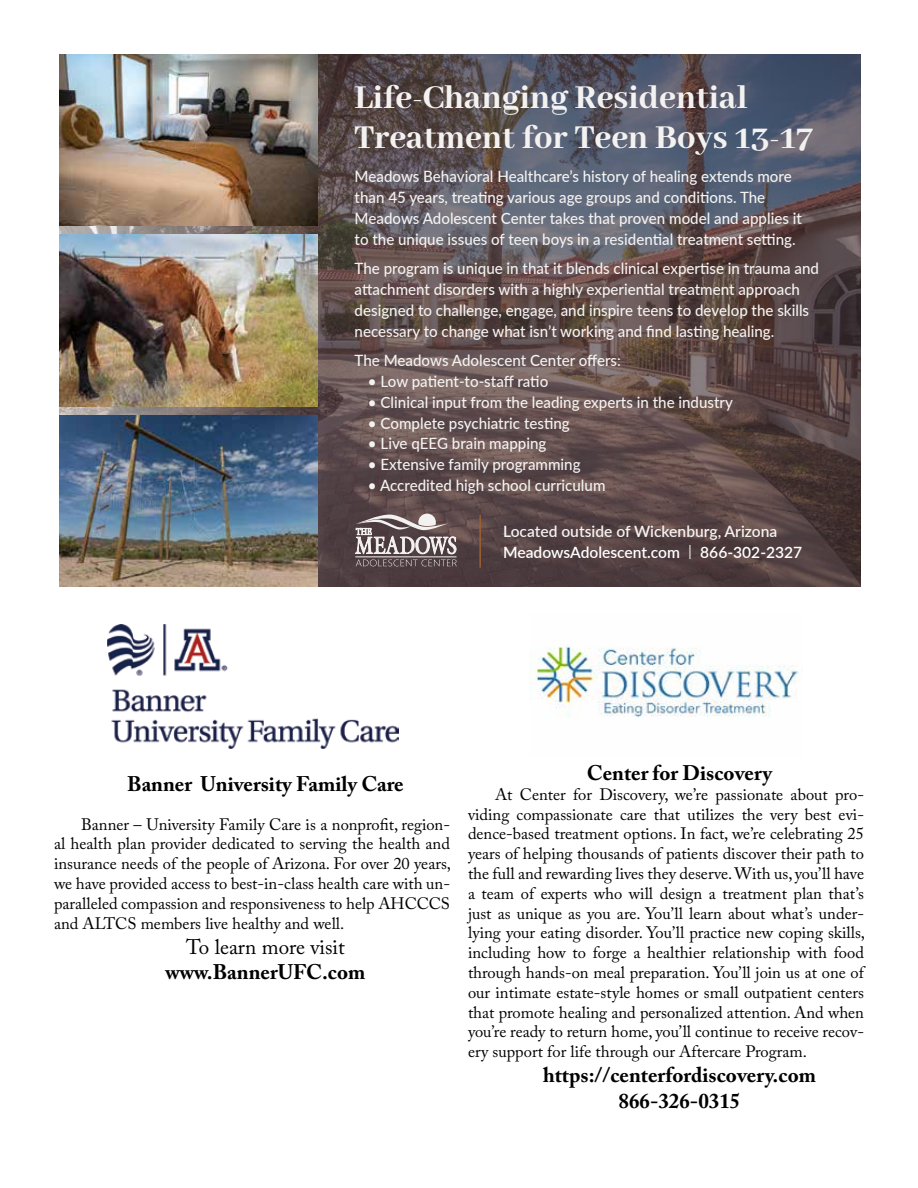
<style>
.page{position:relative;width:918px;height:1188px;background:#fff}
.page>*{position:absolute;margin:0;border:0;box-sizing:border-box;transform-origin:0 0}
.t1{font:800 36.45px/40px "Abhaya Libre";color:#f4f2f1}
.t2{font:700 21px/25.2px "Adobe Caslon Pro";color:#000;text-align:center}
.t3{font:21px "Adobe Caslon Pro";color:#000}
.t4{font:16.5px/19.8px "Adobe Caslon Pro";color:#000;text-align:justify}
.t5{font:500 15.6px/20.9px "Lato";color:#f4f2f1}
.t6{font:600 15.6px/20.9px "Lato";color:#f4f2f1}
.s1{color:#fff}
.s2{font-weight:300;font-size:19.35px;color:#fff}
</style>
<div class="page">
<img style="left:59px;top:54px;width:802px;height:532px">
<img style="left:59px;top:54px;width:259px;height:171px">
<img style="left:59px;top:234px;width:259px;height:173px">
<img style="left:59px;top:415px;width:259px;height:171px">
<hr style="left:479px;top:515px;width:2px;height:53px;background:#9d6030">
<svg style="left:355px;top:514px;width:102px;height:52px;background:#837779"></svg>
<hr style="left:355px;top:557px;width:102px;height:1px;background:#f4f2f1">
<img style="left:529px;top:646px;width:270px;height:71px">
<img style="left:107px;top:624px;width:292px;height:125px">
<h1 class="t1" style="left:355px;top:78px;width:460px">Life-Changing Residential<br>Treatment for Teen Boys 13-17</h1>
<p class="t5" style="left:355px;top:165px;width:449px">Meadows Behavioral Healthcare’s history of healing extends more than 45 years, treating various age groups and conditions. The Meadows Adolescent Center takes that proven model and applies it to the unique issues of teen boys in a residential treatment setting.</p>
<p class="t5" style="left:355px;top:257px;width:466px">The program is unique in that it blends clinical expertise in trauma and attachment disorders with a highly experiential treatment approach designed to challenge, engage, and inspire teens to develop the skills necessary to change what isn’t working and find lasting healing.</p>
<p class="t5" style="left:355px;top:349px;width:268px">The Meadows Adolescent Center offers:</p>
<p class="t5" style="left:368px;top:370px;width:182px">• Low patient-to-staff ratio</p>
<p class="t5" style="left:368px;top:391px;width:367px">• Clinical input from the leading experts in the industry</p>
<p class="t5" style="left:368px;top:412px;width:203px">• Complete psychiatric testing</p>
<p class="t5" style="left:368px;top:433px;width:180px">• Live qEEG brain mapping</p>
<p class="t5" style="left:368px;top:453px;width:214px">• Extensive family programming</p>
<p class="t5" style="left:368px;top:474px;width:239px">• Accredited high school curriculum</p>
<p class="t6" style="left:503px;top:520px;width:301px">Located outside of Wickenburg, Arizona<br><span class="s1">MeadowsAdolescent.com</span> <span class="s2">l</span> <span class="s1">866-302-2327</span></p>
<p class="t2" style="left:127px;top:771px;width:278px">Banner University Family Care</p>
<p class="t4" style="left:54px;top:814px;width:399px;text-indent:27px">Banner – University Family Care is a nonprofit, region&shy;al health plan provider dedicated to serving the health and insurance needs of the people of Arizona. For over 20 years, we have provided access to best-in-class health care with un&shy;paralleled compassion and responsiveness to help AHCCCS and ALTCS members live healthy and well.</p>
<p class="t3" style="left:186px;top:934px;width:160px">To learn more visit</p>
<p class="t2" style="left:166px;top:959px;width:201px">www.BannerUFC.com</p>
<p class="t2" style="left:587px;top:760px;width:187px">Center for Discovery</p>
<p class="t4" style="left:468px;top:784px;width:399px;text-indent:27px">At Center for Discovery, we’re passionate about pro&shy;viding compassionate care that utilizes the very best evi&shy;dence-based treatment options. In fact, we’re celebrating 25 years of helping thousands of patients discover their path to the full and rewarding lives they deserve. With us, you’ll have a team of experts who will design a treatment plan that’s just as unique as you are. You’ll learn about what’s under&shy;lying your eating disorder. You’ll practice new coping skills, including how to forge a healthier relationship with food through hands-on meal preparation. You’ll join us at one of our intimate estate-style homes or small outpatient centers that promote healing and personalized attention. And when you’re ready to return home, you’ll continue to receive recov&shy;ery support for life through our Aftercare Program.</p>
<p class="t2" style="left:543px;top:1063px;width:274px">https://centerfordiscovery.com<br>866-326-0315</p>
</div>
